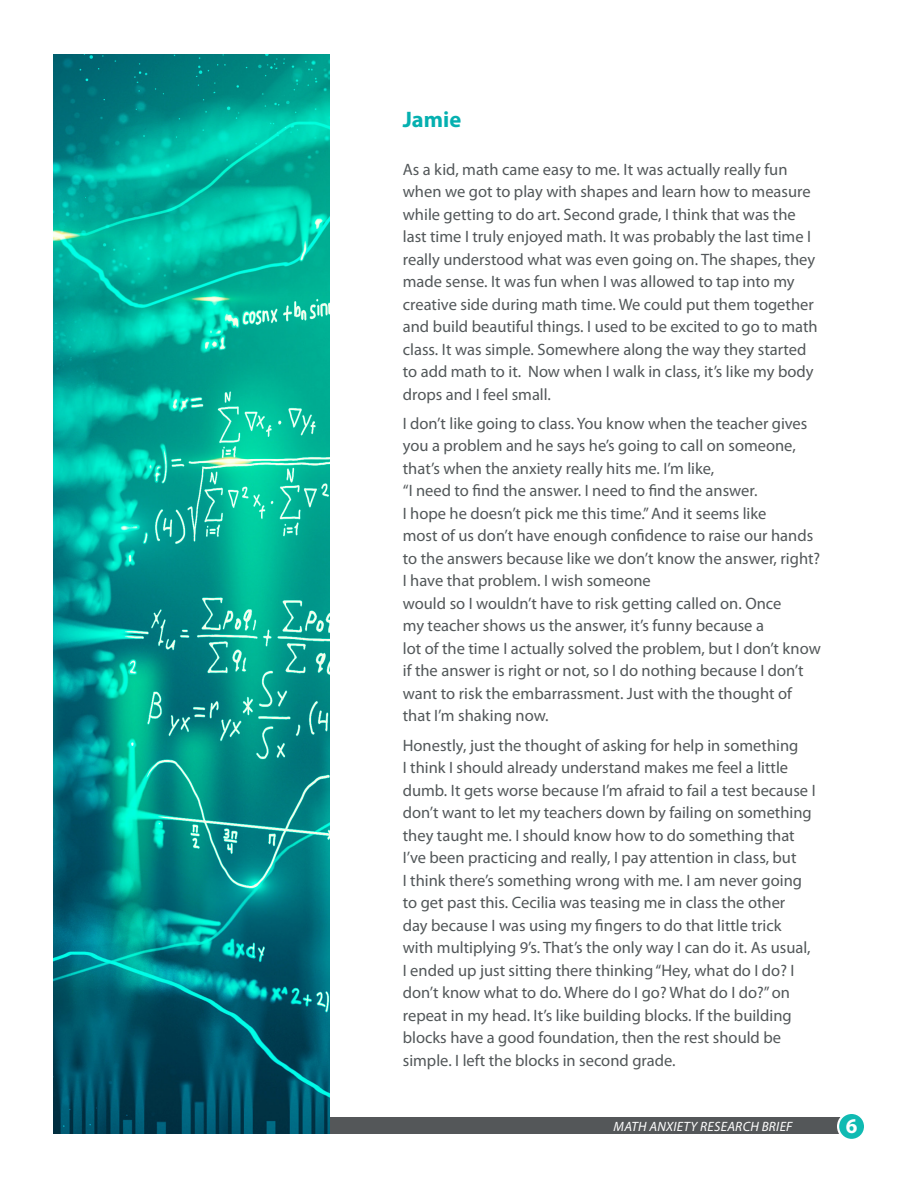
<style>
.page{position:relative;width:918px;height:1188px;background:#fff}
.page>*{position:absolute;margin:0;border:0;box-sizing:border-box;transform-origin:0 0}
.Sub_Header{font:700 22.5px "Myriad Pro";color:#05b0b0}
.t1{font:700 21px "Myriad Pro";color:#fff}
.BODY_Style{font:16.5px/22.5px "Myriad Pro";color:#525759}
.t2{font:italic 13.5px "Myriad Pro";letter-spacing:.02em;color:#fff}
</style>
<div class="page">
<div style="left:54px;top:1118px;width:791px;height:16px;background:#545759"></div>
<svg style="left:837px;top:1112px;width:29px;height:29px"></svg>
<div style="left:839px;top:1114px;width:25px;height:25px;background:#10bab2;border-radius:50%"></div>
<img style="left:53px;top:54px;width:276px;height:1080px">
<p class="Sub_Header" style="left:403px;top:105px;width:60px">Jamie</p>
<p class="BODY_Style" style="left:403px;top:158px;width:416px">As a kid, math came easy to me. It was actually really fun when we got to play with shapes and learn how to measure while getting to do art. Second grade, I think that was the last time I truly enjoyed math. It was probably the last time I really understood what was even going on. The shapes, they made sense. It was fun when I was allowed to tap into my creative side during math time. We could put them together and build beautiful things. I used to be excited to go to math class. It was simple. Somewhere along the way they started to add math to it. Now when I walk in class, it’s like my body drops and I feel small.</p>
<p class="BODY_Style" style="left:403px;top:412px;width:420px">I don’t like going to class. You know when the teacher gives you a problem and he says he’s going to call on someone, that’s when the anxiety really hits me. I’m like,<br>“I need to find the answer. I need to find the answer.<br>I hope he doesn’t pick me this time.” And it seems like<br>most of us don’t have enough confidence to raise our hands to the answers because like we don’t know the answer, right?<br>I have that problem. I wish someone<br>would so I wouldn’t have to risk getting called on. Once<br>my teacher shows us the answer, it’s funny because a<br>lot of the time I actually solved the problem, but I don’t know if the answer is right or not, so I do nothing because I don’t want to risk the embarrassment. Just with the thought of that I’m shaking now.</p>
<p class="BODY_Style" style="left:403px;top:734px;width:414px">Honestly, just the thought of asking for help in something<br>I think I should already understand makes me feel a little dumb. It gets worse because I’m afraid to fail a test because I don’t want to let my teachers down by failing on something they taught me. I should know how to do something that I’ve been practicing and really, I pay attention in class, but<br>I think there’s something wrong with me. I am never going to get past this. Cecilia was teasing me in class the other<br>day because I was using my fingers to do that little trick with multiplying 9’s. That’s the only way I can do it. As usual, I ended up just sitting there thinking “Hey, what do I do? I don’t know what to do. Where do I go? What do I do?” on repeat in my head. It’s like building blocks. If the building blocks have a good foundation, then the rest should be simple. I left the blocks in second grade.</p>
<p class="t2" style="left:614px;top:1118px;width:180px">MATH ANXIETY RESEARCH BRIEF</p>
<p class="t1" style="left:846px;top:1113px;width:13px">6</p>
</div>
